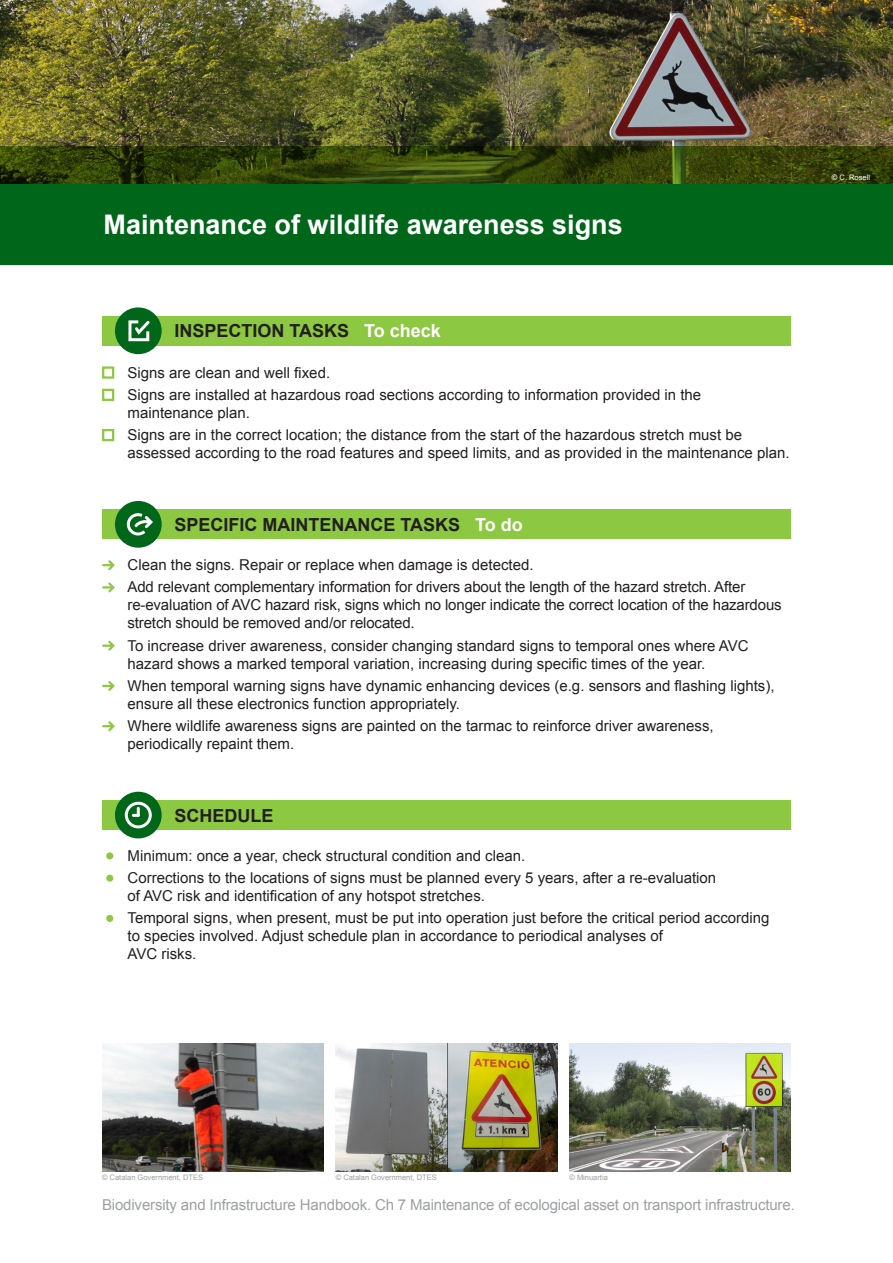
<style>
.page{position:relative;width:893px;height:1263px;background:#fff}
.page>*{position:absolute;margin:0;border:0;box-sizing:border-box;transform-origin:0 0}
.t1{font:700 27px "Arial";color:#fff}
.t2{font:700 18px "Arial";color:#231f20}
.t3{font:15px/22.2px "Arial";color:#231f20}
.t4{font:15px "Arial";letter-spacing:-.01em;color:#9d9fa2}
.t5{font:7.5px "Arial";color:#9d9fa2}
.t6{font:7.5px "Arial";color:#fff}
.s1{color:#fff}
</style>
<div class="page">
<img style="left:0;top:0;width:893px;height:147px">
<div style="left:102px;top:316px;width:689px;height:30px;background:#8cc841"></div>
<div style="left:115px;top:307px;width:47px;height:47px;background:#00661a;border-radius:50%"></div>
<svg style="left:128px;top:320px;width:22px;height:22px"></svg>
<div style="left:102px;top:366px;width:12px;height:13px;border:2px solid #8cc841"></div>
<div style="left:102px;top:389px;width:12px;height:12px;border:2px solid #8cc841"></div>
<div style="left:102px;top:429px;width:12px;height:12px;border:2px solid #8cc841"></div>
<div style="left:102px;top:800px;width:689px;height:30px;background:#8cc841"></div>
<div style="left:115px;top:792px;width:47px;height:46px;background:#00661a;border-radius:50%"></div>
<div style="left:125px;top:802px;width:27px;height:26px;border:3px solid #fff;border-radius:50%"></div>
<svg style="left:133px;top:808px;width:7px;height:9px"></svg>
<div style="left:106px;top:852px;width:7px;height:7px;background:#8cc841;border-radius:50%"></div>
<div style="left:106px;top:874px;width:7px;height:8px;background:#8cc841;border-radius:50%"></div>
<div style="left:106px;top:915px;width:7px;height:7px;background:#8cc841;border-radius:50%"></div>
<div style="left:0;top:184px;width:893px;height:81px;background:#00661a"></div>
<div style="left:102px;top:509px;width:689px;height:30px;background:#8cc841"></div>
<div style="left:115px;top:501px;width:47px;height:47px;background:#00661a;border-radius:50%"></div>
<svg style="left:103px;top:560px;width:12px;height:11px"></svg>
<svg style="left:103px;top:582px;width:12px;height:11px"></svg>
<svg style="left:103px;top:640px;width:12px;height:11px"></svg>
<svg style="left:103px;top:681px;width:12px;height:10px"></svg>
<svg style="left:103px;top:721px;width:12px;height:11px"></svg>
<svg style="left:126px;top:513px;width:27px;height:23px"></svg>
<svg style="left:0;top:147px;width:893px;height:37px;background:#344109"></svg>
<img style="left:102px;top:1044px;width:222px;height:127px">
<img style="left:336px;top:1044px;width:221px;height:127px">
<img style="left:569px;top:1044px;width:222px;height:127px">
<h1 class="t1" style="left:104px;top:207px;width:521px">Maintenance of wildlife awareness signs</h1>
<p class="t2" style="left:174px;top:319px;width:268px">INSPECTION TASKS <span class="s1">To check</span></p>
<p class="t3" style="left:128px;top:362px;width:575px">Signs are clean and well fixed.<br>Signs are installed at hazardous road sections according to information provided in the</p>
<p class="t3" style="left:128px;top:402px;width:616px">maintenance plan.<br>Signs are in the correct location; the distance from the start of the hazardous stretch must be</p>
<p class="t3" style="left:128px;top:442px;width:664px">assessed according to the road features and speed limits, and as provided in the maintenance plan.</p>
<p class="t2" style="left:174px;top:513px;width:350px">SPECIFIC MAINTENANCE TASKS <span class="s1">To do</span></p>
<p class="t3" style="left:128px;top:554px;width:619px">Clean the signs. Repair or replace when damage is detected.<br>Add relevant complementary information for drivers about the length of the hazard stretch. After</p>
<p class="t3" style="left:128px;top:596px;width:656px;line-height:18px">re-evaluation of AVC hazard risk, signs which no longer indicate the correct location of the hazardous stretch should be removed and/or relocated.</p>
<p class="t3" style="left:128px;top:636px;width:622px;line-height:18px">To increase driver awareness, consider changing standard signs to temporal ones where AVC hazard shows a marked temporal variation, increasing during specific times of the year.</p>
<p class="t3" style="left:128px;top:677px;width:648px;line-height:18px">When temporal warning signs have dynamic enhancing devices (e.g. sensors and flashing lights), ensure all these electronics function appropriately.</p>
<p class="t3" style="left:128px;top:717px;width:588px;line-height:18px">Where wildlife awareness signs are painted on the tarmac to reinforce driver awareness, periodically repaint them.</p>
<p class="t2" style="left:174px;top:803px;width:100px">SCHEDULE</p>
<p class="t3" style="left:128px;top:845px;width:590px">Minimum: once a year, check structural condition and clean.<br>Corrections to the locations of signs must be planned every 5 years, after a re-evaluation</p>
<p class="t3" style="left:128px;top:885px;width:643px">of AVC risk and identification of any hotspot stretches.<br>Temporal signs, when present, must be put into operation just before the critical period according</p>
<p class="t3" style="left:128px;top:927px;width:537px;line-height:18px">to species involved. Adjust schedule plan in accordance to periodical analyses of<br>AVC risks.</p>
<p class="t6" style="left:832px;top:172px;width:40px">© C. Rosell</p>
<p class="t5" style="left:102px;top:1172px;width:102px">© Catalan Government, DTES</p>
<p class="t5" style="left:336px;top:1172px;width:102px">© Catalan Government, DTES</p>
<p class="t5" style="left:569px;top:1172px;width:40px">© Minuartia</p>
<p class="t4" style="left:102px;top:1195px;width:694px">Biodiversity and Infrastructure Handbook. Ch 7 Maintenance of ecological asset on transport infrastructure.</p>
</div>
